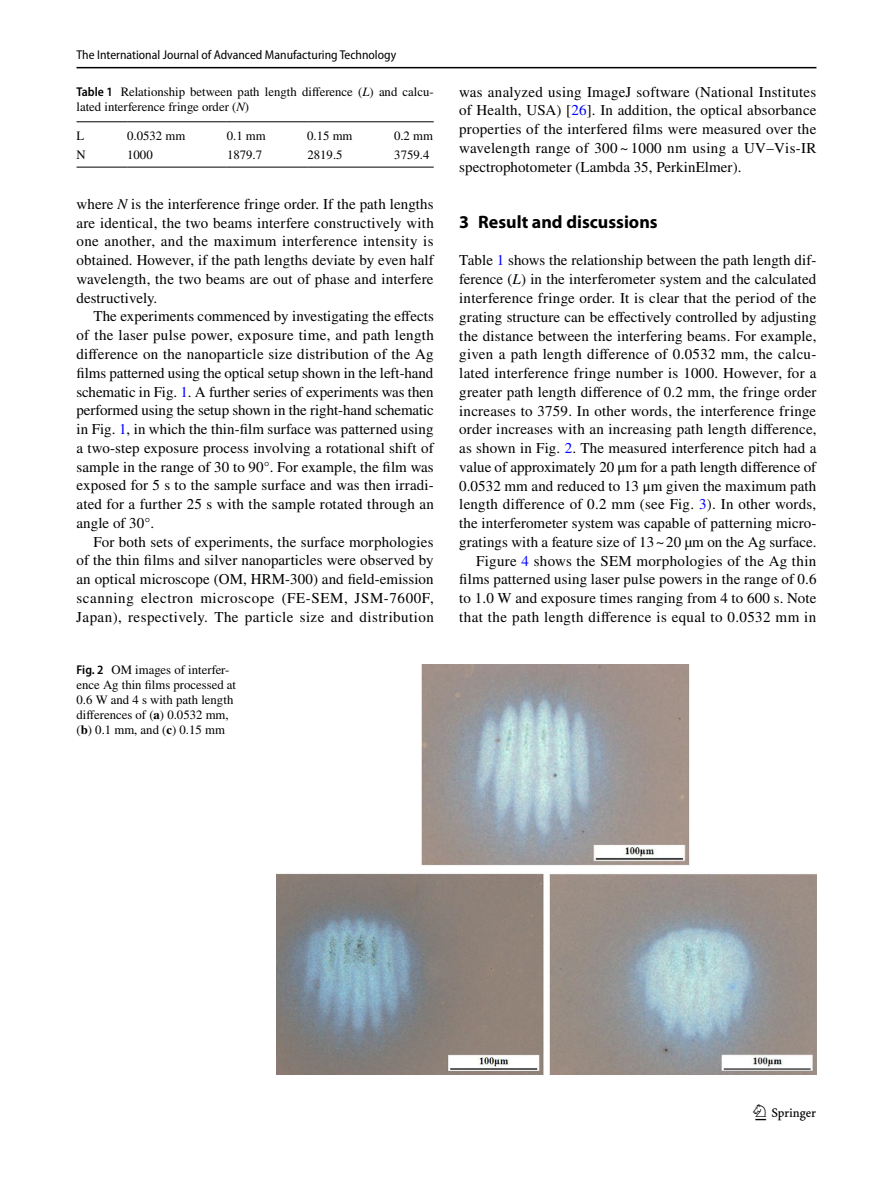
<style>
.page{position:relative;width:893px;height:1187px;background:#fff}
.page>*{position:absolute;margin:0;border:0;box-sizing:border-box;transform-origin:0 0}
.t1{font:22.5px "Springnew Regular 3";color:#000}
.t2{font:700 18px "Myriad Pro";color:#000}
.t3{font:15px/18.8px "STIX";letter-spacing:.01em;color:#000;text-align:justify}
.t4{font:12.75px/15px "STIX";color:#000}
.t5{font:semi-condensed 12.75px "Myriad Pro";color:#000}
.s1{font-family:"Myriad Pro";font-weight:600;font-stretch:semi-condensed}
.s2{font-style:italic}
.s3{color:#00f}
.s4{font-weight:700}
</style>
<div class="page">
<hr style="left:77px;top:67px;width:739px;height:1px;background:#000">
<hr style="left:77px;top:121px;width:50px;height:1px;background:#000">
<hr style="left:127px;top:121px;width:100px;height:1px;background:#000">
<hr style="left:227px;top:121px;width:80px;height:1px;background:#000">
<hr style="left:307px;top:121px;width:87px;height:1px;background:#000">
<hr style="left:394px;top:121px;width:40px;height:1px;background:#000">
<hr style="left:77px;top:167px;width:50px;height:1px;background:#000">
<hr style="left:127px;top:167px;width:100px;height:1px;background:#000">
<hr style="left:227px;top:167px;width:80px;height:1px;background:#000">
<hr style="left:307px;top:167px;width:87px;height:1px;background:#000">
<hr style="left:394px;top:167px;width:40px;height:1px;background:#000">
<img style="left:276px;top:664px;width:540px;height:409px">
<p class="t5" style="left:77px;top:48px;width:321px">The International Journal of Advanced Manufacturing Technology</p>
<p class="t4" style="left:77px;top:85px;width:359px"><span class="s1">Table 1</span> Relationship between path length difference (<span class="s2">L</span>) and calcu&shy;lated interference fringe order (<span class="s2">N</span>)</p>
<p class="t4" style="left:77px;top:129px;width:9px">L</p>
<p class="t4" style="left:127px;top:129px;width:60px">0.0532 mm</p>
<p class="t4" style="left:227px;top:129px;width:40px">0.1 mm</p>
<p class="t4" style="left:307px;top:129px;width:47px">0.15 mm</p>
<p class="t4" style="left:394px;top:129px;width:40px">0.2 mm</p>
<p class="t4" style="left:77px;top:148px;width:11px">N</p>
<p class="t4" style="left:127px;top:148px;width:27px">1000</p>
<p class="t4" style="left:227px;top:148px;width:37px">1879.7</p>
<p class="t4" style="left:307px;top:148px;width:37px">2819.5</p>
<p class="t4" style="left:394px;top:148px;width:37px">3759.4</p>
<p class="t3" style="left:77px;top:195px;width:359px">where <span class="s2">N</span> is the interference fringe order. If the path lengths are identical, the two beams interfere constructively with one another, and the maximum interference intensity is obtained. However, if the path lengths deviate by even half wavelength, the two beams are out of phase and interfere destructively.</p>
<p class="t3" style="left:77px;top:308px;width:359px;text-indent:17px">The experiments commenced by investigating the effects of the laser pulse power, exposure time, and path length difference on the nanoparticle size distribution of the Ag films patterned using the optical setup shown in the left-hand schematic in Fig. <span class="s3">1</span>. A further series of experiments was then performed using the setup shown in the right-hand schematic in Fig. <span class="s3">1</span>, in which the thin-film surface was patterned using a two-step exposure process involving a rotational shift of sample in the range of 30 to 90°. For example, the film was exposed for 5 s to the sample surface and was then irradi&shy;ated for a further 25 s with the sample rotated through an angle of 30°.</p>
<p class="t3" style="left:77px;top:533px;width:359px;text-indent:17px">For both sets of experiments, the surface morphologies of the thin films and silver nanoparticles were observed by an optical microscope (OM, HRM-300) and field-emission scanning electron microscope (FE-SEM, JSM-7600F, Japan), respectively. The particle size and distribution</p>
<p class="t4" style="left:77px;top:663px;width:161px"><span class="s1">Fig. 2</span> OM images of interfer&shy;ence Ag thin films processed at<br>0.6 W and 4 s with path length differences of (<span class="s4">a</span>) 0.0532 mm, (<span class="s4">b</span>) 0.1 mm, and (<span class="s4">c</span>) 0.15 mm</p>
<p class="t3" style="left:459px;top:83px;width:359px">was analyzed using ImageJ software (National Institutes of Health, USA) [<span class="s3">26</span>]. In addition, the optical absorbance properties of the interfered films were measured over the wavelength range of 300 ~ 1000 nm using a UV–Vis-IR spectrophotometer (Lambda 35, PerkinElmer).</p>
<p class="t2" style="left:459px;top:210px;width:200px">3 Result and discussions</p>
<p class="t3" style="left:459px;top:252px;width:359px;text-align:right">Table <span class="s3">1</span> shows the relationship between the path length dif&shy;ference (<span class="s2">L</span>) in the interferometer system and the calculated interference fringe order. It is clear that the period of the grating structure can be effectively controlled by adjusting the distance between the interfering beams. For example, given a path length difference of 0.0532 mm, the calcu&shy;lated interference fringe number is 1000. However, for a greater path length difference of 0.2 mm, the fringe order increases to 3759. In other words, the interference fringe order increases with an increasing path length difference, as shown in Fig. <span class="s3">2</span>. The measured interference pitch had a value of approximately 20 μm for a path length difference of 0.0532 mm and reduced to 13 μm given the maximum path length difference of 0.2 mm (see Fig. <span class="s3">3</span>). In other words, the interferometer system was capable of patterning micro&shy;gratings with a feature size of 13~20 µm on the Ag surface.<br>Figure <span class="s3">4</span> shows the SEM morphologies of the Ag thin films patterned using laser pulse powers in the range of 0.6 to 1.0 W and exposure times ranging from 4 to 600 s. Note that the path length difference is equal to 0.0532 mm in</p>
<h1 class="t1" style="left:755px;top:1104px;width:62px">1 3</h1>
</div>
